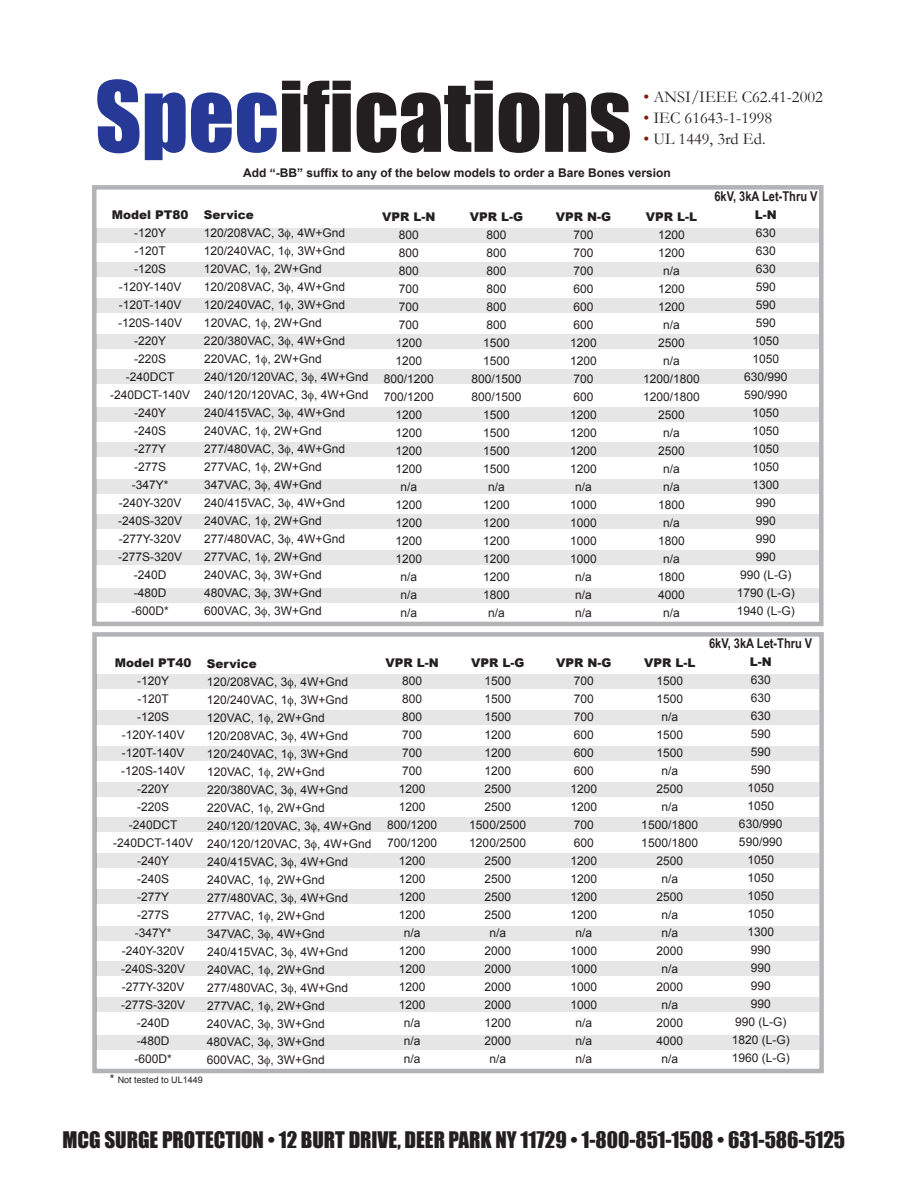
<style>
.page{position:relative;width:918px;height:1188px;background:#fff}
.page>*{position:absolute;margin:0;border:0;box-sizing:border-box;transform-origin:0 0}
.t1{font:90px "Impact";color:#263996}
.t2{font:21px "Impact";color:#231f20}
.t3{font:16.5px "Garamond";color:#231f20}
.t4{font:700 13.5px "Arial Narrow";color:#231f20}
.t5{font:12px/18px "Arial";color:#231f20;text-align:center}
.t6{font:900 12px "Arial";color:#231f20}
.t7{font:700 12px "Arial";color:#231f20}
.t8{font:9px "Arial";color:#231f20}
.s1{color:#891a02}
.s2{font-size:12px}
</style>
<div class="page">
<svg style="left:282px;top:81px;width:348px;height:72px"></svg>
<div style="left:92px;top:185px;width:732px;height:441px;border:4px solid #b2b3b7"></div>
<div style="left:92px;top:632px;width:732px;height:441px;border:4px solid #b2b3b7"></div>
<div style="left:96px;top:228px;width:723px;height:14px;background:#e6e6e6"></div>
<div style="left:96px;top:262px;width:723px;height:15px;background:#e6e6e6"></div>
<div style="left:97px;top:298px;width:722px;height:15px;background:#e6e6e6"></div>
<div style="left:97px;top:334px;width:722px;height:15px;background:#e6e6e6"></div>
<div style="left:97px;top:370px;width:722px;height:14px;background:#e6e6e6"></div>
<div style="left:97px;top:407px;width:722px;height:15px;background:#e6e6e6"></div>
<div style="left:97px;top:442px;width:722px;height:15px;background:#e6e6e6"></div>
<div style="left:97px;top:479px;width:722px;height:15px;background:#e6e6e6"></div>
<div style="left:97px;top:514px;width:722px;height:15px;background:#e6e6e6"></div>
<div style="left:97px;top:550px;width:722px;height:15px;background:#e6e6e6"></div>
<div style="left:97px;top:588px;width:722px;height:14px;background:#e6e6e6"></div>
<div style="left:97px;top:674px;width:722px;height:14px;background:#e6e6e6"></div>
<div style="left:97px;top:710px;width:722px;height:14px;background:#e6e6e6"></div>
<div style="left:97px;top:746px;width:722px;height:14px;background:#e6e6e6"></div>
<div style="left:97px;top:782px;width:722px;height:14px;background:#e6e6e6"></div>
<div style="left:97px;top:818px;width:722px;height:14px;background:#e6e6e6"></div>
<div style="left:97px;top:854px;width:722px;height:14px;background:#e6e6e6"></div>
<div style="left:97px;top:890px;width:722px;height:14px;background:#e6e6e6"></div>
<div style="left:97px;top:926px;width:722px;height:14px;background:#e6e6e6"></div>
<div style="left:97px;top:962px;width:722px;height:14px;background:#e6e6e6"></div>
<div style="left:97px;top:998px;width:722px;height:14px;background:#e6e6e6"></div>
<div style="left:97px;top:1036px;width:722px;height:14px;background:#e6e6e6"></div>
<h1 class="t1" style="left:95px;top:47px;width:185px">Spec</h1>
<h3 class="t3" style="left:643px;top:86px;width:181px"><span class="s1">•</span> ANSI/IEEE C62.41-2002</h3>
<h3 class="t3" style="left:643px;top:107px;width:130px"><span class="s1">•</span> IEC 61643-1-1998</h3>
<h3 class="t3" style="left:643px;top:128px;width:124px"><span class="s1">•</span> UL 1449, 3rd Ed.</h3>
<p class="t6" style="left:112px;top:206px;width:78px">Model PT80</p>
<p class="t5" style="left:110px;top:224px;width:82px">-120Y<br>-120T<br>-120S -120Y-140V -120T-140V -120S-140V -220Y<br>-220S -240DCT -240DCT-140V -240Y<br>-240S<br>-277Y<br>-277S<br>-347Y* -240Y-320V -240S-320V -277Y-320V -277S-320V -240D<br>-480D<br>-600D*</p>
<p class="t7" style="left:243px;top:165px;width:429px">Add “-BB” suffix to any of the below models to order a Bare Bones version</p>
<p class="t6" style="left:204px;top:206px;width:52px">Service</p>
<p class="t5" style="left:204px;top:224px;width:166px;text-align:left">120/208VAC, 3 , 4W+Gnd<br>120/240VAC, 1 , 3W+Gnd<br>120VAC, 1 , 2W+Gnd<br>120/208VAC, 3 , 4W+Gnd<br>120/240VAC, 1 , 3W+Gnd<br>120VAC, 1 , 2W+Gnd<br>220/380VAC, 3 , 4W+Gnd<br>220VAC, 1 , 2W+Gnd<br>240/120/120VAC, 3 , 4W+Gnd<br>240/120/120VAC, 3 , 4W+Gnd<br>240/415VAC, 3 , 4W+Gnd<br>240VAC, 1 , 2W+Gnd<br>277/480VAC, 3 , 4W+Gnd<br>277VAC, 1 , 2W+Gnd<br>347VAC, 3 , 4W+Gnd<br>240/415VAC, 3 , 4W+Gnd<br>240VAC, 1 , 2W+Gnd<br>277/480VAC, 3 , 4W+Gnd<br>277VAC, 1 , 2W+Gnd<br>240VAC, 3 , 3W+Gnd<br>480VAC, 3 , 3W+Gnd<br>600VAC, 3 , 3W+Gnd</p>
<p class="t6" style="left:382px;top:208px;width:55px">VPR L-N</p>
<p class="t5" style="left:384px;top:226px;width:52px">800<br>800<br>800<br>700<br>700<br>700<br>1200<br>1200<br>800/1200<br>700/1200<br>1200<br>1200<br>1200<br>1200<br>n/a<br>1200<br>1200<br>1200<br>1200<br>n/a<br>n/a<br>n/a</p>
<p class="t6" style="left:470px;top:208px;width:55px">VPR L-G</p>
<p class="t5" style="left:472px;top:226px;width:52px">800<br>800<br>800<br>800<br>800<br>800<br>1500<br>1500<br>800/1500<br>800/1500<br>1500<br>1500<br>1500<br>1500<br>n/a<br>1200<br>1200<br>1200<br>1200<br>1200<br>1800<br>n/a</p>
<p class="t6" style="left:556px;top:208px;width:57px">VPR N-G</p>
<p class="t5" style="left:570px;top:226px;width:28px">700<br>700<br>700<br>600<br>600<br>600<br>1200<br>1200<br>700<br>600<br>1200<br>1200<br>1200<br>1200 n/a<br>1000<br>1000<br>1000<br>1000 n/a n/a n/a</p>
<p class="t6" style="left:646px;top:208px;width:53px">VPR L-L</p>
<p class="t5" style="left:643px;top:226px;width:58px">1200<br>1200<br>n/a<br>1200<br>1200<br>n/a<br>2500<br>n/a<br>1200/1800<br>1200/1800<br>2500<br>n/a<br>2500<br>n/a<br>n/a<br>1800<br>n/a<br>1800<br>n/a<br>1800<br>4000<br>n/a</p>
<p class="t6" style="left:115px;top:654px;width:78px">Model PT40</p>
<p class="t5" style="left:113px;top:672px;width:82px">-120Y<br>-120T<br>-120S -120Y-140V -120T-140V -120S-140V -220Y<br>-220S -240DCT -240DCT-140V -240Y<br>-240S<br>-277Y<br>-277S<br>-347Y* -240Y-320V -240S-320V -277Y-320V -277S-320V -240D<br>-480D<br>-600D*</p>
<p class="t6" style="left:207px;top:655px;width:52px">Service</p>
<p class="t5" style="left:207px;top:673px;width:166px;text-align:left">120/208VAC, 3 , 4W+Gnd<br>120/240VAC, 1 , 3W+Gnd<br>120VAC, 1 , 2W+Gnd<br>120/208VAC, 3 , 4W+Gnd<br>120/240VAC, 1 , 3W+Gnd<br>120VAC, 1 , 2W+Gnd<br>220/380VAC, 3 , 4W+Gnd<br>220VAC, 1 , 2W+Gnd<br>240/120/120VAC, 3 , 4W+Gnd<br>240/120/120VAC, 3 , 4W+Gnd<br>240/415VAC, 3 , 4W+Gnd<br>240VAC, 1 , 2W+Gnd<br>277/480VAC, 3 , 4W+Gnd<br>277VAC, 1 , 2W+Gnd<br>347VAC, 3 , 4W+Gnd<br>240/415VAC, 3 , 4W+Gnd<br>240VAC, 1 , 2W+Gnd<br>277/480VAC, 3 , 4W+Gnd<br>277VAC, 1 , 2W+Gnd<br>240VAC, 3 , 3W+Gnd<br>480VAC, 3 , 3W+Gnd<br>600VAC, 3 , 3W+Gnd</p>
<p class="t6" style="left:386px;top:655px;width:55px">VPR L-N</p>
<p class="t5" style="left:387px;top:672px;width:52px">800<br>800<br>800<br>700<br>700<br>700<br>1200<br>1200<br>800/1200<br>700/1200<br>1200<br>1200<br>1200<br>1200<br>n/a<br>1200<br>1200<br>1200<br>1200<br>n/a<br>n/a<br>n/a</p>
<p class="t6" style="left:471px;top:655px;width:55px">VPR L-G</p>
<p class="t5" style="left:469px;top:672px;width:58px">1500<br>1500<br>1500<br>1200<br>1200<br>1200<br>2500<br>2500<br>1500/2500<br>1200/2500<br>2500<br>2500<br>2500<br>2500<br>n/a<br>2000<br>2000<br>2000<br>2000<br>1200<br>2000<br>n/a</p>
<p class="t6" style="left:556px;top:655px;width:57px">VPR N-G</p>
<p class="t5" style="left:570px;top:672px;width:28px">700<br>700<br>700<br>600<br>600<br>600<br>1200<br>1200<br>700<br>600<br>1200<br>1200<br>1200<br>1200 n/a<br>1000<br>1000<br>1000<br>1000 n/a n/a n/a</p>
<p class="t6" style="left:644px;top:655px;width:53px">VPR L-L</p>
<p class="t5" style="left:641px;top:672px;width:58px">1500<br>1500<br>n/a<br>1500<br>1500<br>n/a<br>2500<br>n/a<br>1500/1800<br>1500/1800<br>2500<br>n/a<br>2500<br>n/a<br>n/a<br>2000<br>n/a<br>2000<br>n/a<br>2000<br>4000<br>n/a</p>
<p class="t8" style="left:110px;top:1074px;width:95px"><span class="s2">*</span> Not tested to UL1449</p>
<p class="t4" style="left:714px;top:186px;width:105px">6kV, 3kA Let-Thru V</p>
<p class="t6" style="left:755px;top:206px;width:23px">L-N</p>
<p class="t5" style="left:737px;top:224px;width:60px">630<br>630<br>630<br>590<br>590<br>590<br>1050<br>1050<br>630/990<br>590/990<br>1050<br>1050<br>1050<br>1050<br>1300<br>990<br>990<br>990<br>990<br>990 (L-G)<br>1790 (L-G)<br>1940 (L-G)</p>
<p class="t4" style="left:709px;top:633px;width:105px">6kV, 3kA Let-Thru V</p>
<p class="t6" style="left:750px;top:653px;width:23px">L-N</p>
<p class="t5" style="left:732px;top:671px;width:60px">630<br>630<br>630<br>590<br>590<br>590<br>1050<br>1050<br>630/990<br>590/990<br>1050<br>1050<br>1050<br>1050<br>1300<br>990<br>990<br>990<br>990<br>990 (L-G)<br>1820 (L-G)<br>1960 (L-G)</p>
<h2 class="t2" style="left:62px;top:1123px;width:784px">MCG SURGE PROTECTION • 12 BURT DRIVE, DEER PARK NY 11729 • 1-800-851-1508 • 631-586-5125</h2>
</div>
